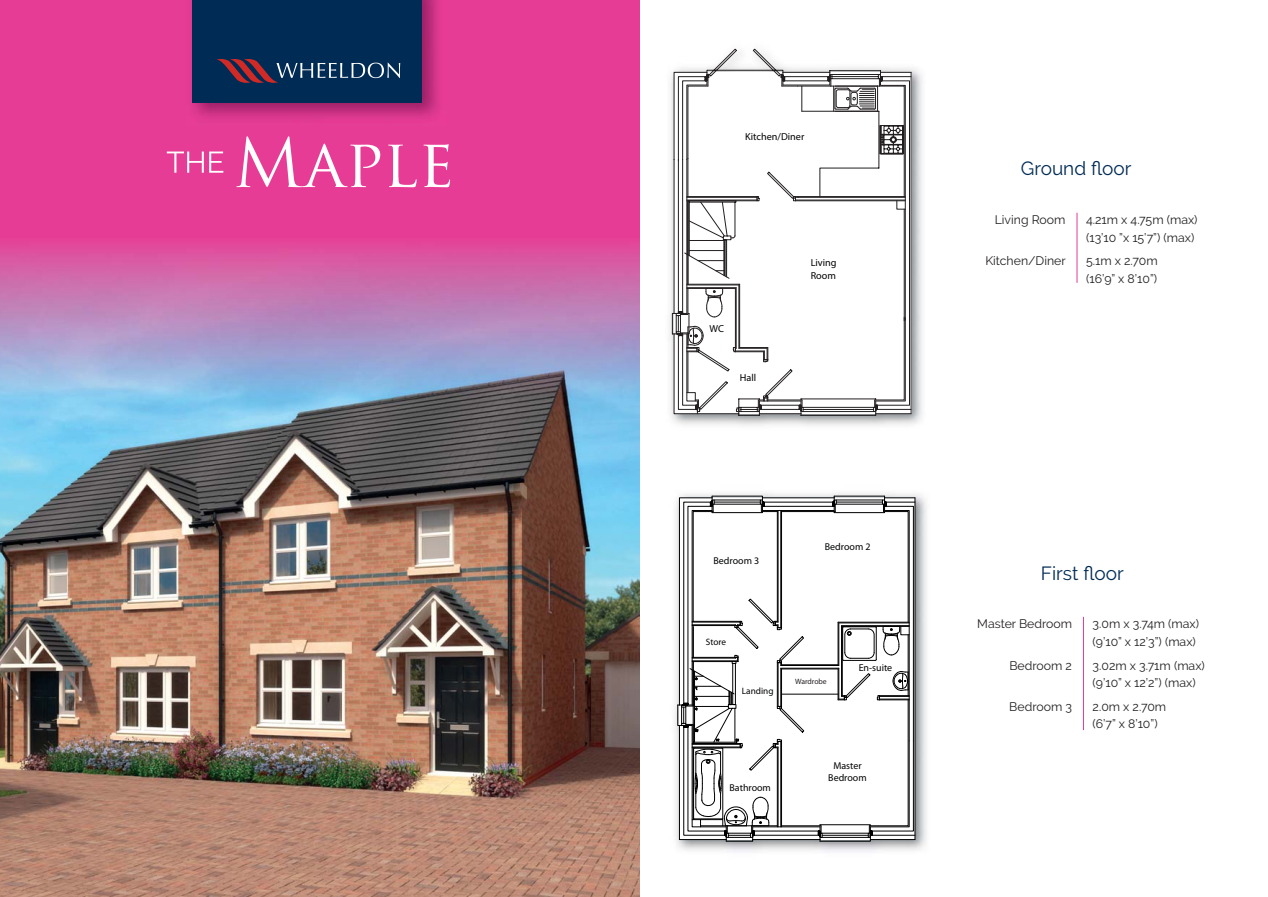
<style>
.page{position:relative;width:1268px;height:897px;background:#fff}
.page>*{position:absolute;margin:0;border:0;box-sizing:border-box;transform-origin:0 0}
.t1{font:19.05px "Raleway Regular+JTTLDC";color:#002b54}
.t2{font:19.05px "Raleway Regular+OLZWVV";color:#002b54}
.t3{font:12.3px/17.4px "Raleway Regular+OLZWVV";color:#231f20}
.t4{font:12.3px/17.4px "Raleway Regular+JTTLDC";color:#231f20}
.t5{font:10.2px/12.1px "Myriad Pro Regular+BMYQCL";color:#010202}
.t6{font:9.9px/12px "Myriad Pro Regular+UCXVHM";color:#010202;text-align:center}
.t7{font:9.3px "Myriad Pro Regular+UCXVHM";color:#010202}
.t8{font:7.65px "Myriad Pro Regular+UCXVHM";color:#221e1f}
</style>
<div class="page">
<hr style="left:1083px;top:617px;width:1px;height:113px;background:#e83c96">
<div style="left:0;top:0;width:639px;height:607px;background:#e73c96"></div>
<img style="left:0;top:398px;width:639px;height:499px">
<img style="left:0;top:237px;width:640px;height:161px">
<div style="left:0;top:176px;width:640px;height:61px;background:#e73c96"></div>
<img style="left:192px;top:0;width:247px;height:119px">
<div style="left:193px;top:0;width:229px;height:102px;background:#002b54"></div>
<svg style="left:216px;top:59px;width:184px;height:24px"></svg>
<hr style="left:1077px;top:213px;width:1px;height:70px;background:#e83c96">
<img style="left:669px;top:67px;width:254px;height:359px">
<svg style="left:672px;top:48px;width:209px;height:368px"></svg>
<svg style="left:828px;top:72px;width:84px;height:342px"></svg>
<svg style="left:674px;top:326px;width:30px;height:88px"></svg>
<svg style="left:705px;top:288px;width:18px;height:29px"></svg>
<svg style="left:684px;top:200px;width:53px;height:79px"></svg>
<img style="left:675px;top:493px;width:252px;height:359px">
<div style="left:679px;top:498px;width:236px;height:341px;background:#fff"></div>
<hr style="left:753px;top:826px;width:67px;height:1px;background:#000">
<hr style="left:753px;top:830px;width:67px;height:1px;background:#000">
<hr style="left:753px;top:839px;width:67px;height:1px;background:#000">
<hr style="left:753px;top:835px;width:67px;height:1px;background:#000">
<hr style="left:762px;top:510px;width:72px;height:1px;background:#000">
<hr style="left:762px;top:506px;width:72px;height:1px;background:#000">
<hr style="left:762px;top:502px;width:72px;height:1px;background:#000">
<hr style="left:762px;top:497px;width:72px;height:1px;background:#000">
<hr style="left:782px;top:664px;width:56px;height:1px;background:#000">
<hr style="left:781px;top:665px;width:58px;height:1px;background:#000">
<hr style="left:781px;top:668px;width:58px;height:1px;background:#000">
<hr style="left:782px;top:825px;width:39px;height:1px;background:#000">
<hr style="left:782px;top:511px;width:53px;height:1px;background:#000">
<svg style="left:818px;top:496px;width:98px;height:345px"></svg>
<hr style="left:781px;top:694px;width:57px;height:1px;background:#000">
<svg style="left:167px;top:136px;width:283px;height:51px"></svg>
<svg style="left:677px;top:495px;width:127px;height:346px"></svg>
<p class="t5" style="left:745px;top:130px;width:61px">Kitchen/Diner</p>
<p class="t5" style="left:709px;top:322px;width:16px">WC</p>
<p class="t5" style="left:740px;top:372px;width:18px">Hall</p>
<p class="t5" style="left:811px;top:257px;width:27px">Living<br>Room</p>
<p class="t6" style="left:713px;top:555px;width:47px">Bedroom 3</p>
<p class="t6" style="left:825px;top:542px;width:47px">Bedroom 2</p>
<p class="t7" style="left:706px;top:639px;width:22px">Store</p>
<p class="t7" style="left:742px;top:687px;width:33px">Landing</p>
<p class="t8" style="left:795px;top:678px;width:33px">Wardrobe</p>
<p class="t6" style="left:859px;top:663px;width:35px">En-suite</p>
<p class="t6" style="left:730px;top:782px;width:43px">Bathroom</p>
<p class="t6" style="left:828px;top:761px;width:40px">Master<br>Bedroom</p>
<h1 class="t1" style="left:1021px;top:161px;width:112px">Ground floor</h1>
<p class="t4" style="left:995px;top:212px;width:72px">Living Room</p>
<p class="t4" style="left:1086px;top:212px;width:113px">4.21m x 4.75m (max) (13’10 ”x 15’7”) (max)</p>
<p class="t4" style="left:985px;top:254px;width:82px">Kitchen/Diner</p>
<p class="t4" style="left:1086px;top:254px;width:73px">5.1m x 2.70m (16’9” x 8’10”)</p>
<h1 class="t2" style="left:1041px;top:565px;width:84px">First floor</h1>
<p class="t3" style="left:977px;top:616px;width:96px">Master Bedroom</p>
<p class="t3" style="left:1093px;top:616px;width:108px">3.0m x 3.74m (max) (9’10” x 12’3”) (max)</p>
<p class="t3" style="left:1009px;top:657px;width:64px">Bedroom 2</p>
<p class="t3" style="left:1093px;top:657px;width:114px">3.02m x 3.71m (max) (9’10” x 12’2”) (max)</p>
<p class="t3" style="left:1009px;top:699px;width:64px">Bedroom 3</p>
<p class="t3" style="left:1093px;top:699px;width:75px">2.0m x 2.70m (6’7” x 8’10”)</p>
</div>
